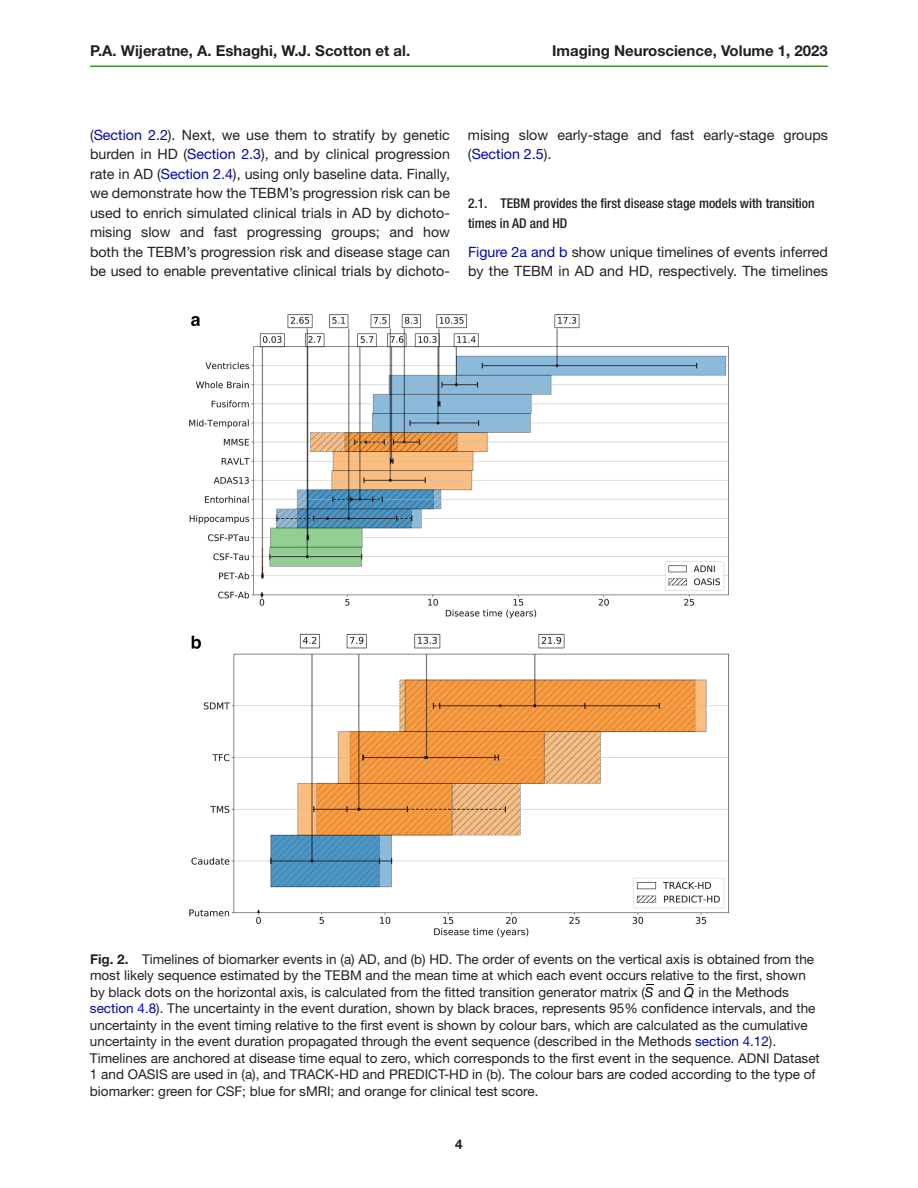
<style>
.page{position:relative;width:918px;height:1188px;background:#fff}
.page>*{position:absolute;margin:0;border:0;box-sizing:border-box;transform-origin:0 0}
.t1{font:700 15px "Helvetica Neue LT Std";color:#231f20}
.t2{font:14.25px/19.5px "Helvetica Neue LT Std";color:#231f20}
.t3{font:13.5px/16.5px "Helvetica Neue LT Std";color:#231f20}
.t4{font:500 condensed 13.5px/19.5px "Helvetica Neue LT Std";color:#231f20}
.t5{font:700 13.5px "Helvetica Neue LT Std";color:#231f20}
.s1{color:#0006b1}
.s2{font-weight:700}
.s3{font-style:italic;color:#000}
</style>
<div class="page">
<hr style="left:90px;top:66px;width:738px;height:1px;background:#3e8f27">
<img style="left:189px;top:314px;width:541px;height:624px">
<p class="t1" style="left:90px;top:41px;width:322px">P.A. Wijeratne, A. Eshaghi, W.J. Scotton et al.</p>
<p class="t1" style="left:552px;top:41px;width:277px">Imaging Neuroscience, Volume 1, 2023</p>
<p class="t2" style="left:90px;top:125px;width:362px;text-align:justify">(<span class="s1">Section 2.2</span>). Next, we use them to stratify by genetic burden in HD (<span class="s1">Section 2.3</span>), and by clinical progression rate in AD (<span class="s1">Section 2.4</span>), using only baseline data. Finally, we demonstrate how the TEBM’s progression risk can be used to enrich simulated clinical trials in AD by dichoto&shy;mising slow and fast progressing groups; and how both the TEBM’s progression risk and disease stage can be used to enable preventative clinical trials by dichoto-</p>
<p class="t2" style="left:468px;top:125px;width:361px">mising slow early-stage and fast early-stage groups (<span class="s1">Section 2.5</span>).</p>
<p class="t4" style="left:468px;top:193px;width:348px">2.1. TEBM provides the first disease stage models with transition times in AD and HD</p>
<p class="t2" style="left:468px;top:242px;width:362px"><span class="s1">Figure 2a and b</span> show unique timelines of events inferred by the TEBM in AD and HD, respectively. The timelines</p>
<p class="t3" style="left:90px;top:951px;width:731px"><span class="s2">Fig. 2.</span> Timelines of biomarker events in (a) AD, and (b) HD. The order of events on the vertical axis is obtained from the most likely sequence estimated by the TEBM and the mean time at which each event occurs relative to the first, shown by black dots on the horizontal axis, is calculated from the fitted transition generator matrix (<span class="s3">S</span> and <span class="s3">Q</span> in the Methods <span class="s1">section 4.8</span>). The uncertainty in the event duration, shown by black braces, represents 95% confidence intervals, and the uncertainty in the event timing relative to the first event is shown by colour bars, which are calculated as the cumulative uncertainty in the event duration propagated through the event sequence (described in the Methods <span class="s1">section 4.12</span>).<br>Timelines are anchored at disease time equal to zero, which corresponds to the first event in the sequence. ADNI Dataset 1 and OASIS are used in (a), and TRACK-HD and PREDICT-HD in (b). The colour bars are coded according to the type of biomarker: green for CSF; blue for sMRI; and orange for clinical test score.</p>
<p class="t5" style="left:455px;top:1136px;width:9px">4</p>
</div>
